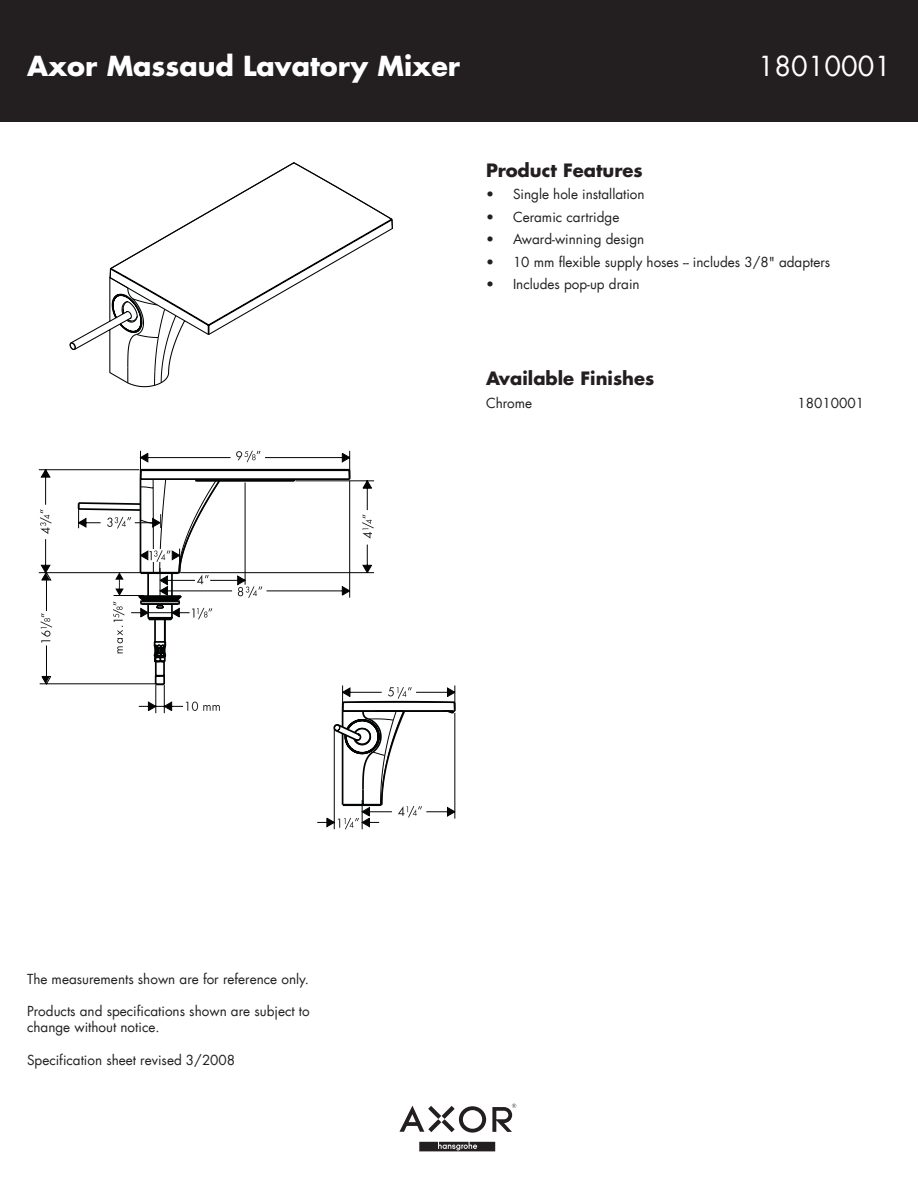
<style>
.page{position:relative;width:918px;height:1188px;background:#fff}
.page>*{position:absolute;margin:0;border:0;box-sizing:border-box;transform-origin:0 0}
.axor_product_name{font:700 27px "Futura LT";color:#fff}
.axor_product_number{font:27px "Futura LT";color:#fff}
.subject_heading{font:700 18px "Futura LT";color:#231f20}
.bullet_point{font:13.5px/22.5px "Futura LT";color:#231f20}
.detail{font:13.5px "Futura LT";color:#231f20}
</style>
<div class="page">
<div style="left:0;top:0;width:918px;height:121px;background:#231f20"></div>
<svg style="left:492px;top:1104px;width:24px;height:28px"></svg>
<svg style="left:399px;top:1106px;width:87px;height:27px"></svg>
<svg style="left:419px;top:1142px;width:76px;height:9px"></svg>
<svg style="left:110px;top:162px;width:283px;height:173px"></svg>
<svg style="left:70px;top:276px;width:116px;height:110px"></svg>
<svg style="left:39px;top:451px;width:417px;height:379px"></svg>
<p class="axor_product_name" style="left:27px;top:48px;width:435px">Axor Massaud Lavatory Mixer</p>
<p class="axor_product_number" style="left:758px;top:49px;width:135px">18010001</p>
<p class="subject_heading" style="left:486px;top:158px;width:158px">Product Features</p>
<p class="bullet_point" style="left:513px;top:183px;width:133px">Single hole installation</p>
<p class="bullet_point" style="left:513px;top:206px;width:108px">Ceramic cartridge</p>
<p class="bullet_point" style="left:513px;top:228px;width:133px">Award-winning design</p>
<p class="bullet_point" style="left:513px;top:251px;width:319px">10 mm flexible supply hoses -- includes 3/8" adapters</p>
<p class="bullet_point" style="left:513px;top:273px;width:128px">Includes pop-up drain</p>
<p class="bullet_point" style="left:486px;top:183px;width:9px;text-align:justify">• • • • •</p>
<p class="subject_heading" style="left:486px;top:367px;width:170px">Available Finishes</p>
<p class="detail" style="left:486px;top:394px;width:48px">Chrome</p>
<p class="detail" style="left:797px;top:394px;width:68px">18010001</p>
<p class="bullet_point" style="left:27px;top:968px;width:284px">The measurements shown are for reference only.</p>
<p class="bullet_point" style="left:27px;top:1003px;width:284px;line-height:16.2px">Products and specifications shown are subject to change without notice.</p>
<p class="bullet_point" style="left:27px;top:1049px;width:210px">Specification sheet revised 3/2008</p>
</div>
